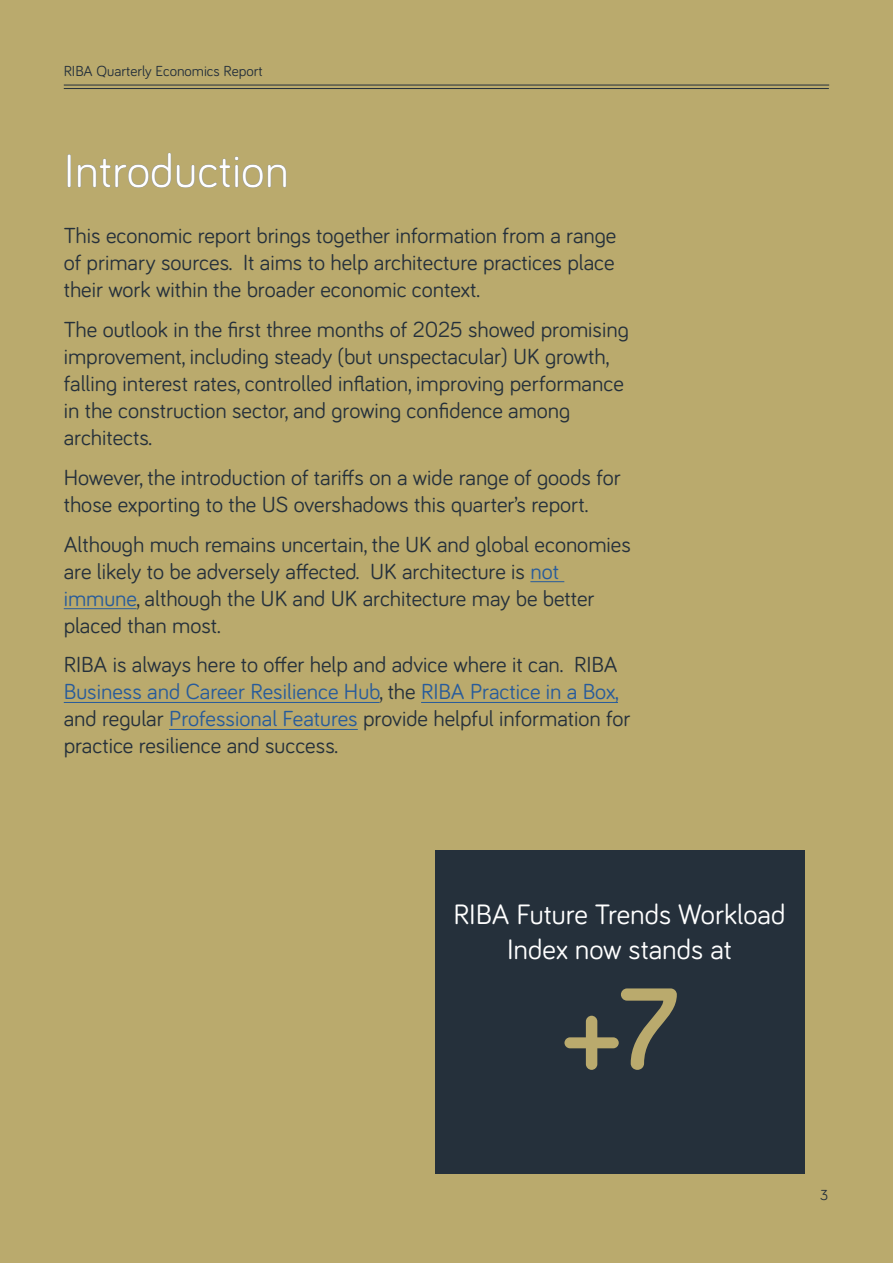
<style>
.page{position:relative;width:893px;height:1263px;background:#baaa6d}
.page>*{position:absolute;margin:0;border:0;box-sizing:border-box;transform-origin:0 0}
.t1{font:700 119.55px "Bariol";color:#baaa6d}
.t2{font:48px "Bariol";color:#fff}
.t3{font:28.95px/34.7px "Bariol";color:#fff;text-align:center}
.t4{font:22.5px/27px "Bariol";color:#25303b}
.t5{font:15px "Bariol";color:#25303b}
.s1{color:#275b9b}
</style>
<div class="page">
<hr style="left:64px;top:88px;width:765px;height:1px;background:#25303b">
<hr style="left:64px;top:85px;width:765px;height:1px;background:#25303b">
<hr style="left:530px;top:581px;width:34px;height:1px;background:#275b9b">
<hr style="left:64px;top:608px;width:73px;height:1px;background:#275b9b">
<hr style="left:64px;top:702px;width:316px;height:1px;background:#275b9b">
<hr style="left:421px;top:702px;width:197px;height:1px;background:#275b9b">
<hr style="left:169px;top:729px;width:189px;height:1px;background:#275b9b">
<div style="left:435px;top:850px;width:369px;height:324px;background:#25303b"></div>
<p class="t5" style="left:64px;top:60px;width:201px">RIBA Quarterly Economics Report</p>
<h1 class="t2" style="left:64px;top:138px;width:227px">Introduction</h1>
<p class="t4" style="left:64px;top:221px;width:554px;text-align:justify">This economic report brings together information from a range of primary sources. It aims to help architecture practices place their work within the broader economic context.</p>
<p class="t4" style="left:64px;top:315px;width:567px">The outlook in the frst three months of 2025 showed promising improvement, including steady (but unspectacular) UK growth, falling interest rates, controlled infation, improving performance in the construction sector, and growing confdence among architects.</p>
<p class="t4" style="left:64px;top:463px;width:559px">However, the introduction of tarifs on a wide range of goods for those exporting to the US overshadows this quarter’s report.</p>
<p class="t4" style="left:64px;top:530px;width:569px">Although much remains uncertain, the UK and global economies are likely to be adversely afected. UK architecture is <span class="s1">not immune</span>, although the UK and UK architecture may be better placed than most.</p>
<p class="t4" style="left:64px;top:650px;width:568px">RIBA is always here to ofer help and advice where it can. RIBA <span class="s1">Business and Career Resilience Hub</span>, the <span class="s1">RIBA Practice in a Box, </span>and regular <span class="s1">Professional Features</span> provide helpful information for practice resilience and success.</p>
<p class="t3" style="left:453px;top:895px;width:334px">RIBA Future Trends Workload<br>Index now stands at</p>
<p class="t1" style="left:564px;top:947px;width:116px">+7</p>
<p class="t5" style="left:820px;top:1184px;width:10px">3</p>
</div>
